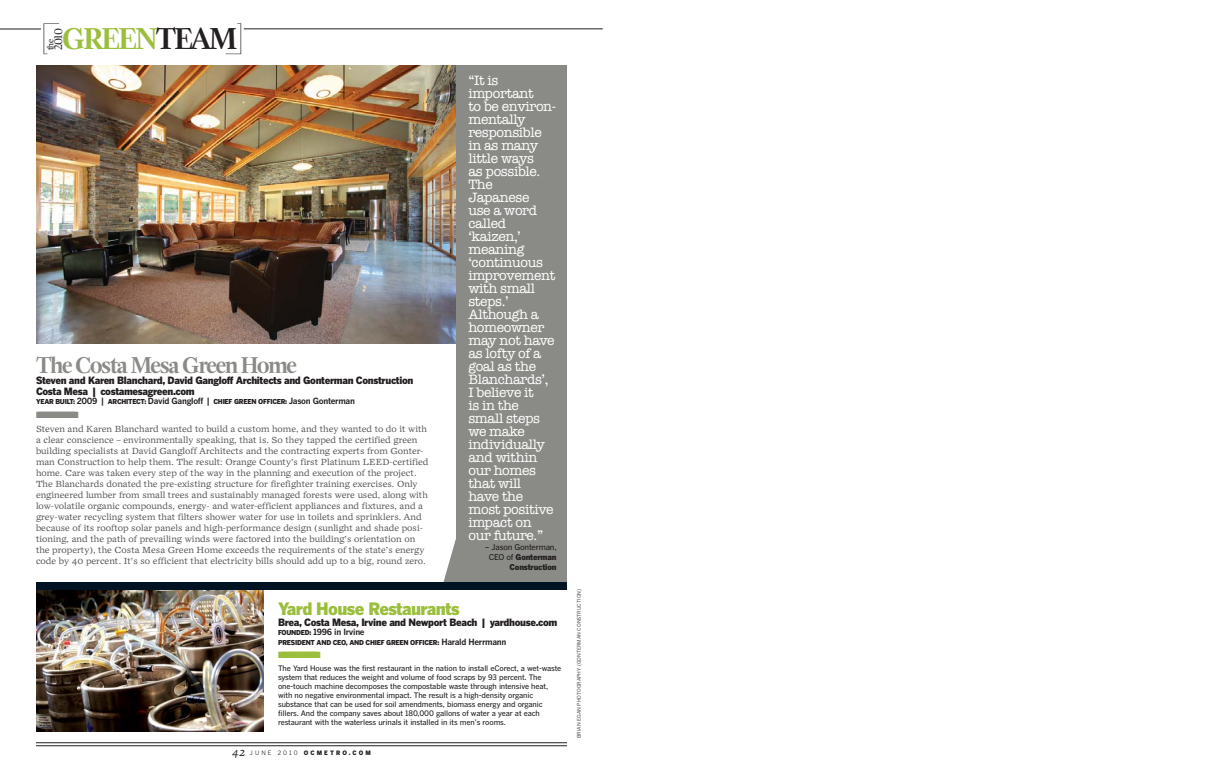
<style>
.page{position:relative;width:1206px;height:774px;background:#fff}
.page>*{position:absolute;margin:0;border:0;box-sizing:border-box;transform-origin:0 0}
.t1{font:600 29px "Zocalo Display";letter-spacing:-.06em;color:#9bbe3c}
.t2{font:600 22px "Zocalo Display";letter-spacing:-.05em;color:#8a8a86}
.t3{font:900 17px "Benton Gothic";letter-spacing:-.035em;color:#9bbe3c}
.t4{font:14px/13px "American Typewriter";letter-spacing:-.025em;color:#fff}
.t5{font:11.1px "Zocalo Display";color:#231f20}
.t6{font:900 10px/11px "Benton Gothic";letter-spacing:-.035em;color:#231f20}
.t7{font:9px "Zapf Dingbats";color:#8a8a86}
.t8{font:9px "Zapf Dingbats";color:#9bbe3c}
.t9{font:8.6px "Zocalo Display";color:#231f20}
.t10{font:8.5px/11px "Zocalo Text One";color:#58595b}
.t11{font:700 8.5px "Benton Gothic";letter-spacing:-.035em;color:#231f20}
.t12{font:500 8px/10px "Benton Gothic";letter-spacing:-.025em;color:#231f20;text-align:right}
.t13{font:500 7.5px/9px "Benton Gothic";letter-spacing:-.015em;color:#231f20}
.t14{font:900 6.8px "Benton Gothic";letter-spacing:-.035em;color:#231f20}
.t15{font:900 6px "Benton Gothic";letter-spacing:.35em;color:#231f20}
.t16{font:500 5px "Benton Gothic";color:#58595b}
.s1{color:#231f20}
.s2{font-weight:900}
.s3{font-weight:700;font-size:8.5px}
.s4{font-weight:900;font-size:6.8px}
.s5{font-family:"Zocalo Text One";font-weight:400;font-style:italic;font-size:10px}
.s6{font-weight:400}
</style>
<div class="page">
<img style="left:36px;top:590px;width:228px;height:141px">
<hr style="left:36px;top:746px;width:531px;height:1px;background:#231f20">
<hr style="left:36px;top:742px;width:531px;height:1px;background:#231f20">
<hr style="left:0;top:29px;width:41px;height:1px;background:#231f20">
<hr style="left:244px;top:29px;width:359px;height:1px;background:#231f20">
<svg style="left:226px;top:23px;width:15px;height:31px"></svg>
<svg style="left:44px;top:23px;width:15px;height:31px"></svg>
<img style="left:36px;top:65px;width:421px;height:279px">
<div style="left:457px;top:65px;width:110px;height:521px;background:#8a8a86"></div>
<svg style="left:443px;top:509px;width:14px;height:73px"></svg>
<div style="left:36px;top:582px;width:531px;height:8px;background:#001323"></div>
<p class="t9" style="left:47px;top:50px;width:13px;rotate:-90deg">the</p>
<h3 class="t5" style="left:53px;top:50px;width:24px;rotate:-90deg">2010</h3>
<h1 class="t1" style="left:62px;top:28px;width:176px">GREEN<span class="s1">TEAM</span></h1>
<p class="t4" style="left:468px;top:75px;width:89px">“It is important<br>to be environ&shy;mentally responsible in as many little ways<br>as possible.<br>The<br>Japanese<br>use a word called ‘kaizen,’ meaning ‘continuous improvement with small steps.’<br>Although a homeowner may not have as lofty of a goal as the<br>Blanchards’,<br>I believe it<br>is in the small steps we make individually and within our homes that will<br>have the most positive impact on our future.”</p>
<p class="t12" style="left:485px;top:543px;width:73px">– Jason Gonterman,<br>CEO of <span class="s2">Gonterman<br>Construction</span></p>
<h2 class="t2" style="left:36px;top:356px;width:263px">The Costa Mesa Green Home</h2>
<p class="t6" style="left:36px;top:375px;width:379px">Steven and Karen Blanchard, David Gangloff Architects and Gonterman Construction<br>Costa Mesa | costamesagreen.com</p>
<p class="t14" style="left:36px;top:399px;width:320px">YEAR BUILT: <span class="s3">2009 |</span> ARCHITECT: <span class="s3">David Gangloff |</span> CHIEF GREEN OFFICER: <span class="s3">Jason Gonterman</span></p>
<p class="t7" style="left:36px;top:410px;width:44px">■■■■■■■■■■■■</p>
<p class="t10" style="left:36px;top:424px;width:394px">Steven and Karen Blanchard wanted to build a custom home, and they wanted to do it with a clear conscience – environmentally speaking, that is. So they tapped the certified green building specialists at David Gangloff Architects and the contracting experts from Gonter&shy;man Construction to help them. The result: Orange County’s first Platinum LEED-certified home. Care was taken every step of the way in the planning and execution of the project.<br>The Blanchards donated the pre-existing structure for firefighter training exercises. Only engineered lumber from small trees and sustainably managed forests were used, along with low-volatile organic compounds, energy- and water-efficient appliances and fixtures, and a grey-water recycling system that filters shower water for use in toilets and sprinklers. And because of its rooftop solar panels and high-performance design (sunlight and shade posi&shy;tioning, and the path of prevailing winds were factored into the building’s orientation on the property), the Costa Mesa Green Home exceeds the requirements of the state’s energy code by 40 percent. It’s so efficient that electricity bills should add up to a big, round zero.</p>
<h3 class="t3" style="left:278px;top:602px;width:183px">Yard House Restaurants</h3>
<p class="t6" style="left:278px;top:617px;width:281px">Brea, Costa Mesa, Irvine and Newport Beach | yardhouse.com</p>
<p class="t11" style="left:278px;top:629px;width:88px"><span class="s4">FOUNDED:</span> 1996 in Irvine</p>
<p class="t14" style="left:278px;top:640px;width:230px">PRESIDENT AND CEO, AND CHIEF GREEN OFFICER: <span class="s3">Harald Herrmann</span></p>
<p class="t8" style="left:278px;top:651px;width:44px">■■■■■■■■■■■■</p>
<p class="t13" style="left:278px;top:664px;width:285px">The Yard House was the first restaurant in the nation to install eCorect, a wet-waste system that reduces the weight and volume of food scraps by 93 percent. The one-touch machine decomposes the compostable waste through intensive heat, with no negative environmental impact. The result is a high-density organic substance that can be used for soil amendments, biomass energy and organic fillers. And the company saves about 180,000 gallons of water a year at each restaurant with the waterless urinals it installed in its men’s rooms.</p>
<p class="t15" style="left:232px;top:750px;width:140px"><span class="s5">42</span> <span class="s6">JUNE 2010</span> OCMETRO.COM</p>
<p class="t16" style="left:577px;top:738px;width:151px;rotate:-90deg">BRIAN EGAN PHOTOGRAPHY (GONTERMAN CONSTRUCTION)</p>
</div>
